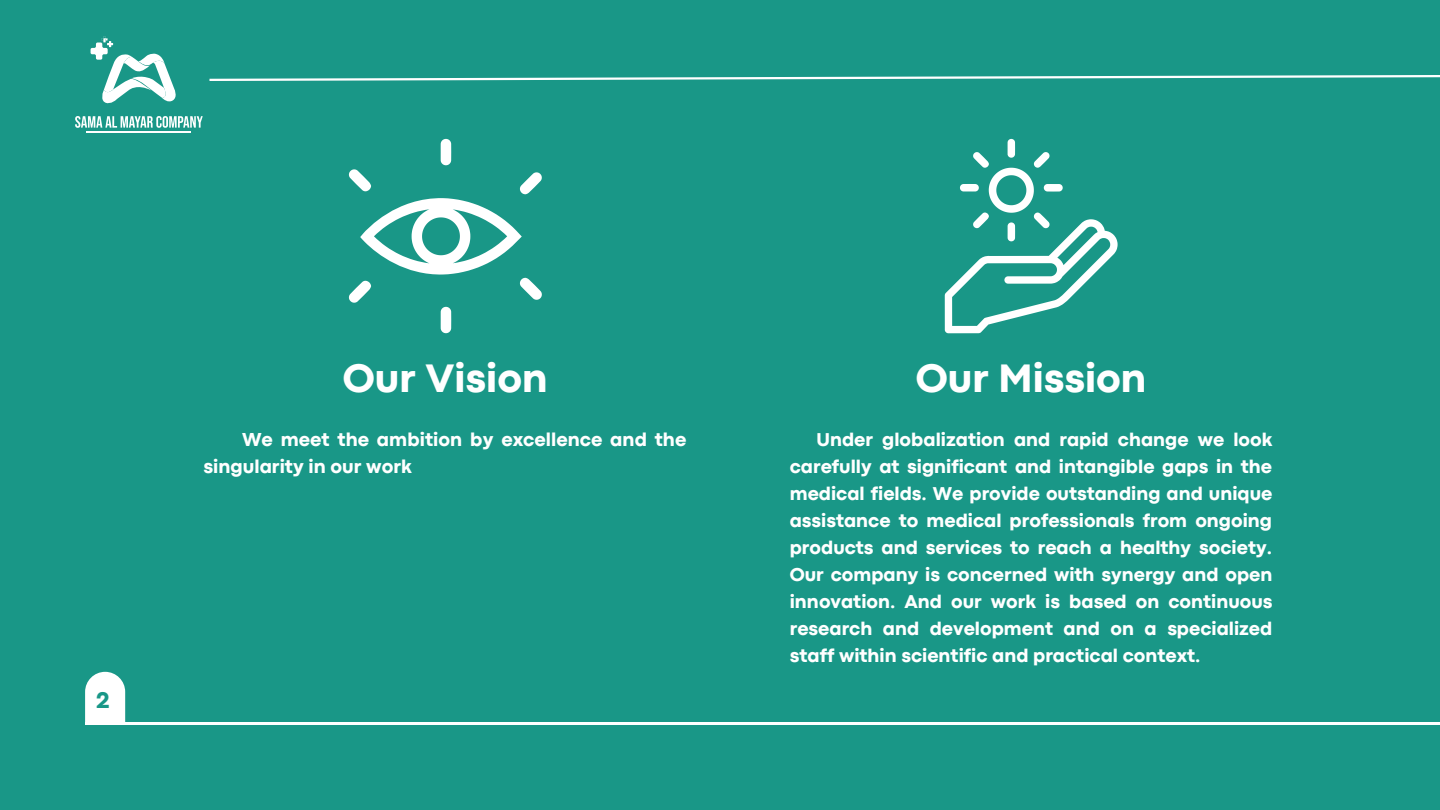
<style>
.page{position:relative;width:1440px;height:810px;background:#199787}
.page>*{position:absolute;margin:0;border:0;box-sizing:border-box;transform-origin:0 0}
.t1{font:800 41.5px "Codec Pro";color:#fff}
.t2{font:800 23.7px "Codec Pro";color:#199787}
.t3{font:800 19.6px/27px "Codec Pro";color:#fff}
.t4{font:800 19.4px/27px "Codec Pro";color:#fff;text-align:justify}
</style>
<div class="page">
<svg style="left:209px;top:75px;width:1231px;height:6px"></svg>
<hr style="left:85px;top:722px;width:1355px;height:3px;background:#fff">
<svg style="left:85px;top:672px;width:40px;height:50px;background:#ebf6f4"></svg>
<svg style="left:349px;top:139px;width:193px;height:194px"></svg>
<svg style="left:945px;top:139px;width:173px;height:194px"></svg>
<svg style="left:75px;top:116px;width:128px;height:12px"></svg>
<svg style="left:91px;top:36px;width:85px;height:68px"></svg>
<hr style="left:87px;top:131px;width:104px;height:1px;background:#fff">
<hr style="left:87px;top:132px;width:104px;height:1px;background:#fff">
<p class="t2" style="left:96px;top:692px;width:15px">2</p>
<h1 class="t1" style="left:343px;top:363px;width:206px">Our Vision</h1>
<h1 class="t1" style="left:916px;top:363px;width:232px">Our Mission</h1>
<p class="t4" style="left:790px;top:427px;width:484px;text-indent:27px">Under globalization and rapid change we look carefully at significant and intangible gaps in the medical fields. We provide outstanding and unique assistance to medical professionals from ongoing products and services to reach a healthy society.<br>Our company is concerned with synergy and open innovation. And our work is based on continuous research and development and on a specialized staff within scientific and practical context.</p>
<p class="t3" style="left:204px;top:427px;width:484px;text-indent:39px">We meet the ambition by excellence and the singularity in our work</p>
</div>
